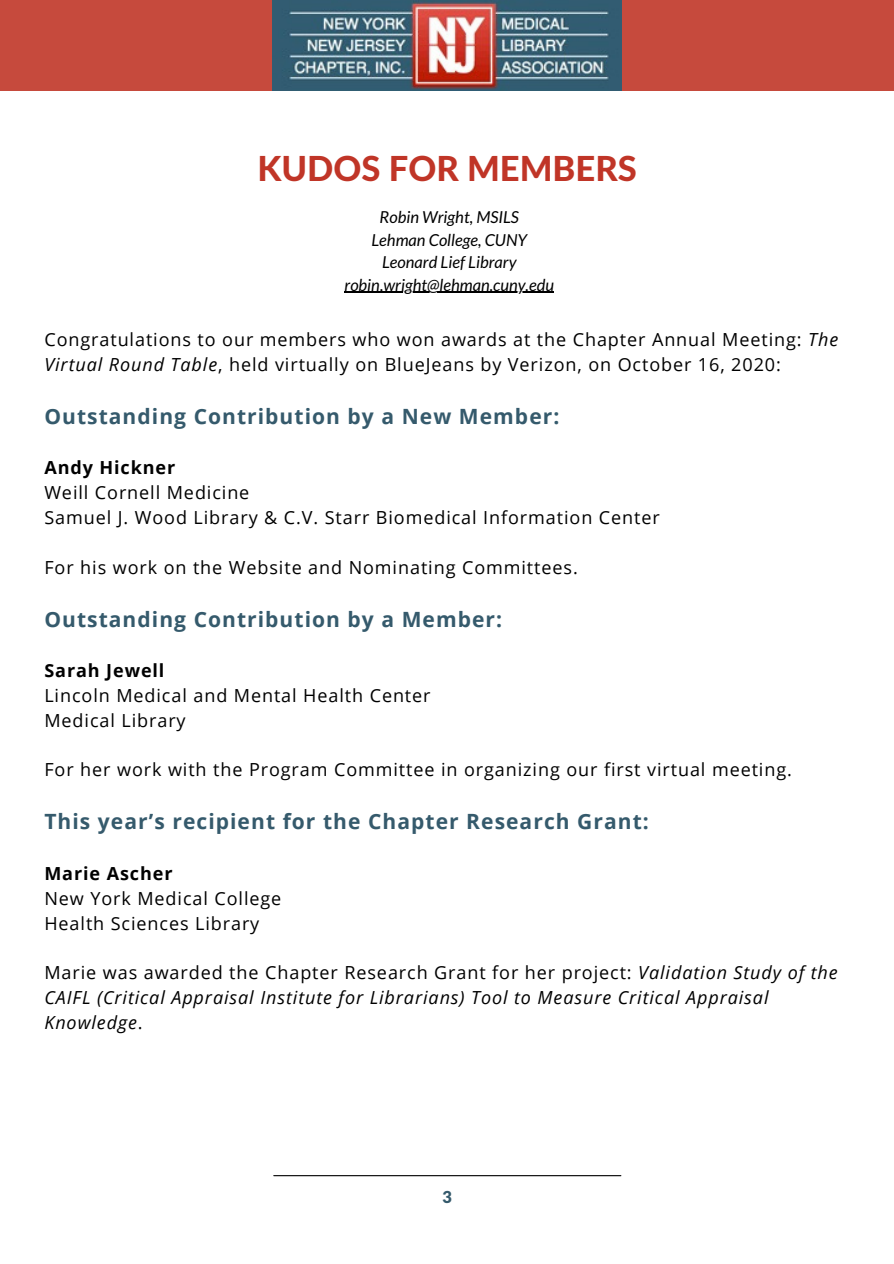
<style>
.page{position:relative;width:894px;height:1264px;background:#fff}
.page>*{position:absolute;margin:0;border:0;box-sizing:border-box;transform-origin:0 0}
.t1{font:800 34.5px "Lato Latin";color:#c03527}
.t2{font:700 21px "Open Sans";letter-spacing:.05em;color:#355a6c}
.t3{font:18px/24.8px "Open Sans";letter-spacing:.05em;color:#000}
.t4{font:italic 18px/24.8px "Open Sans";letter-spacing:.05em;color:#000}
.t5{font:700 18px "Open Sans";letter-spacing:.05em;color:#000}
.t6{font:italic 16.5px "Lato";color:#000}
.t7{font:900 16.5px "Lato Latin";color:#355a6c}
.s1{font-style:italic}
.s2{font-style:normal}
</style>
<div class="page">
<div style="left:0;top:0;width:893px;height:91px;background:#c64a3d"></div>
<img style="left:272px;top:0;width:349px;height:90px">
<hr style="left:274px;top:1175px;width:346px;height:1px;background:#000">
<hr style="left:344px;top:292px;width:210px;height:1px;background:#000">
<p class="t1" style="left:257px;top:153px;width:381px">KUDOS FOR MEMBERS</p>
<p class="t6" style="left:379px;top:207px;width:141px">Robin Wright, MSILS</p>
<p class="t6" style="left:371px;top:229px;width:157px">Lehman College, CUNY</p>
<p class="t6" style="left:382px;top:252px;width:136px">Leonard Lief Library</p>
<p class="t6" style="left:344px;top:274px;width:211px">robin.wright@lehman.cuny.edu</p>
<p class="t3" style="left:44px;top:326px;width:795px">Congratulations to our members who won awards at the Chapter Annual Meeting: <span class="s1">The<br>Virtual Round Table</span>, held virtually on BlueJeans by Verizon, on October 16, 2020:</p>
<p class="t2" style="left:44px;top:401px;width:516px">Outstanding Contribution by a New Member:</p>
<p class="t5" style="left:44px;top:455px;width:132px">Andy Hickner</p>
<p class="t3" style="left:44px;top:480px;width:206px">Weill Cornell Medicine</p>
<p class="t3" style="left:44px;top:504px;width:616px">Samuel J. Wood Library &amp; C.V. Starr Biomedical Information Center</p>
<p class="t3" style="left:44px;top:554px;width:534px">For his work on the Website and Nominating Committees.</p>
<p class="t2" style="left:44px;top:604px;width:459px">Outstanding Contribution by a Member:</p>
<p class="t5" style="left:44px;top:658px;width:121px">Sarah Jewell</p>
<p class="t3" style="left:44px;top:682px;width:387px">Lincoln Medical and Mental Health Center</p>
<p class="t3" style="left:44px;top:707px;width:143px">Medical Library</p>
<p class="t3" style="left:44px;top:757px;width:748px">For her work with the Program Committee in organizing our first virtual meeting.</p>
<p class="t2" style="left:44px;top:806px;width:606px">This year’s recipient for the Chapter Research Grant:</p>
<p class="t5" style="left:44px;top:860px;width:130px">Marie Ascher</p>
<p class="t3" style="left:44px;top:885px;width:238px">New York Medical College</p>
<p class="t3" style="left:44px;top:910px;width:216px">Health Sciences Library</p>
<p class="t4" style="left:44px;top:959px;width:794px"><span class="s2">Marie was awarded the Chapter Research Grant for her project:</span> Validation Study of the<br>CAIFL (Critical Appraisal Institute for Librarians) Tool to Measure Critical Appraisal<br>Knowledge<span class="s2">.</span></p>
<p class="t7" style="left:442px;top:1189px;width:11px">3</p>
</div>
